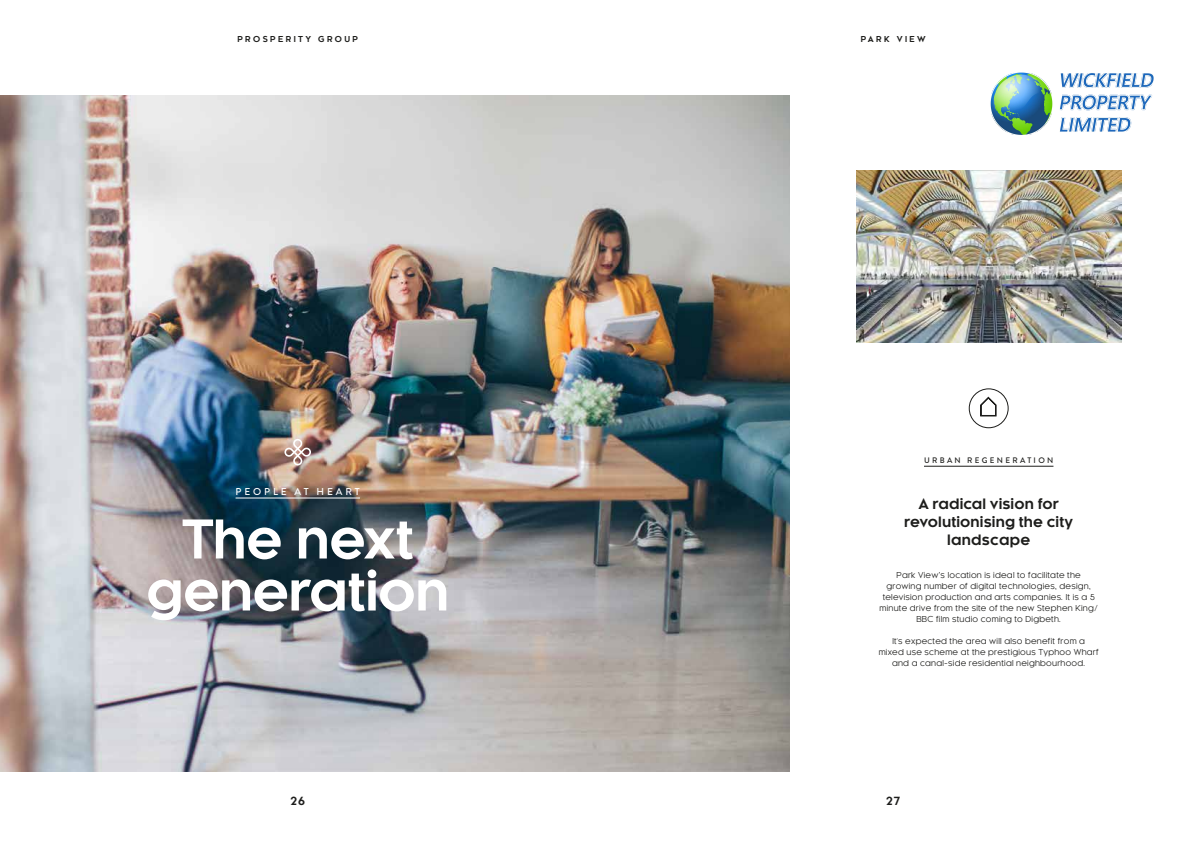
<style>
.page{position:relative;width:1191px;height:842px;background:#fff}
.page>*{position:absolute;margin:0;border:0;box-sizing:border-box;transform-origin:0 0}
.t1{font:700 52px/52px "Kessel 105";letter-spacing:-.015em;color:#fff;text-align:center}
.t2{font:700 14px/18px "Kessel 105";letter-spacing:.01em;color:#1d1d1b;text-align:center}
.t3{font:700 11px "Kessel 105";color:#1d1d1b}
.t4{font:500 10px "Brandon Grotesque";letter-spacing:.29em;color:#fff}
.t5{font:8px/11px "Kessel 105";letter-spacing:.03em;color:#1d1d1b;text-align:center}
.t6{font:700 8px "Kessel 105";letter-spacing:.3em;color:#1d1d1b}
.t7{font:500 8px "Brandon Grotesque";letter-spacing:.29em;color:#1d1d1b}
</style>
<div class="page">
<img style="left:0;top:95px;width:789px;height:676px">
<hr style="left:924px;top:466px;width:129px;height:1px;background:#1d1d1b">
<hr style="left:235px;top:498px;width:125px;height:1px;background:#fff">
<svg style="left:284px;top:438px;width:27px;height:27px"></svg>
<img style="left:856px;top:170px;width:265px;height:173px">
<div style="left:968px;top:388px;width:40px;height:40px;border:1px solid #1d1d1b;border-radius:50%"></div>
<svg style="left:980px;top:397px;width:16px;height:19px"></svg>
<img style="left:990px;top:72px;width:164px;height:63px">
<p class="t6" style="left:237px;top:35px;width:122px">PROSPERITY GROUP</p>
<p class="t6" style="left:860px;top:35px;width:66px">PARK VIEW</p>
<p class="t4" style="left:235px;top:484px;width:126px">PEOPLE AT HEART</p>
<h1 class="t1" style="left:146px;top:514px;width:305px">The next generation</h1>
<p class="t7" style="left:924px;top:455px;width:131px">URBAN REGENERATION</p>
<h2 class="t2" style="left:904px;top:495px;width:170px">A radical vision for revolutionising the city landscape</h2>
<p class="t5" style="left:879px;top:569px;width:220px">Park View’s location is ideal to facilitate the growing number of digital technologies, design, television production and arts companies. It is a 5 minute drive from the site of the new Stephen King/ BBC film studio coming to Digbeth.</p>
<p class="t5" style="left:878px;top:635px;width:221px">It's expected the area will also benefit from a<br>mixed use scheme at the prestigious Typhoo Wharf and a canal-side residential neighbourhood.</p>
<h3 class="t3" style="left:290px;top:794px;width:16px">26</h3>
<h3 class="t3" style="left:886px;top:794px;width:16px">27</h3>
</div>
